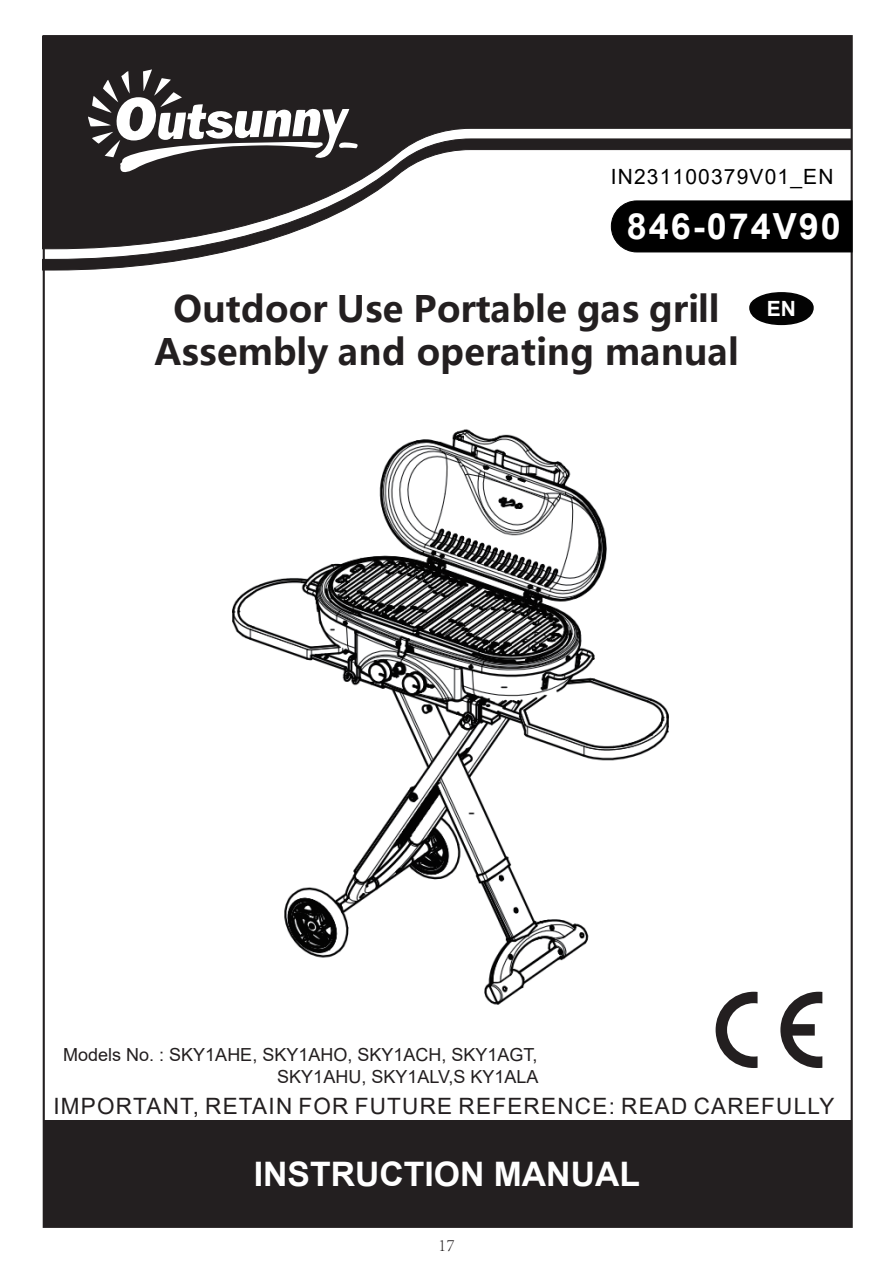
<style>
.page{position:relative;width:893px;height:1263px;background:#fff}
.page>*{position:absolute;margin:0;border:0;box-sizing:border-box;transform-origin:0 0}
.t1{font:700 36px/43.2px "Microsoft Ya Hei";color:#231f20;text-align:center}
.t2{font:700 36px "Arial";letter-spacing:.055em;color:#fff}
.t3{font:700 33.75px "Arial";color:#fff}
.t4{font:22.5px "Arial";letter-spacing:.055em;color:#231f20}
.t5{font:21px "Arial";letter-spacing:.055em;color:#000}
.t6{font:700 21px "Arial";color:#fff}
.t7{font:18px/21.6px "Arial";color:#231f20;text-align:right}
.t8{font:300 18px "Adobe Song Std";color:#231f20}
</style>
<div class="page">
<svg style="left:42px;top:35px;width:808px;height:103px;background:#2f2c2d"></svg>
<svg style="left:42px;top:138px;width:808px;height:133px"></svg>
<svg style="left:88px;top:69px;width:272px;height:108px"></svg>
<svg style="left:749px;top:292px;width:65px;height:34px"></svg>
<svg style="left:610px;top:200px;width:243px;height:53px;background:#0c0c0c"></svg>
<svg style="left:716px;top:992px;width:106px;height:76px"></svg>
<img style="left:232px;top:429px;width:437px;height:576px">
<div style="left:44px;top:1120px;width:808px;height:107px;background:#231f20"></div>
<p class="t5" style="left:611px;top:162px;width:224px">IN231100379V01_EN</p>
<h1 class="t2" style="left:627px;top:201px;width:215px">846-074V90</h1>
<h1 class="t1" style="left:154px;top:286px;width:586px">Outdoor Use Portable gas grill<br>Assembly and operating manual</h1>
<p class="t6" style="left:767px;top:294px;width:31px">EN</p>
<p class="t7" style="left:63px;top:1044px;width:477px">Models No. : SKY1AHE, SKY1AHO, SKY1ACH, SKY1AGT,<br>SKY1AHU, SKY1ALV,S KY1ALA</p>
<p class="t4" style="left:53px;top:1091px;width:783px">IMPORTANT, RETAIN FOR FUTURE REFERENCE: READ CAREFULLY</p>
<h2 class="t3" style="left:254px;top:1150px;width:388px">INSTRUCTION MANUAL</h2>
<p class="t8" style="left:438px;top:1235px;width:18px">17</p>
</div>
